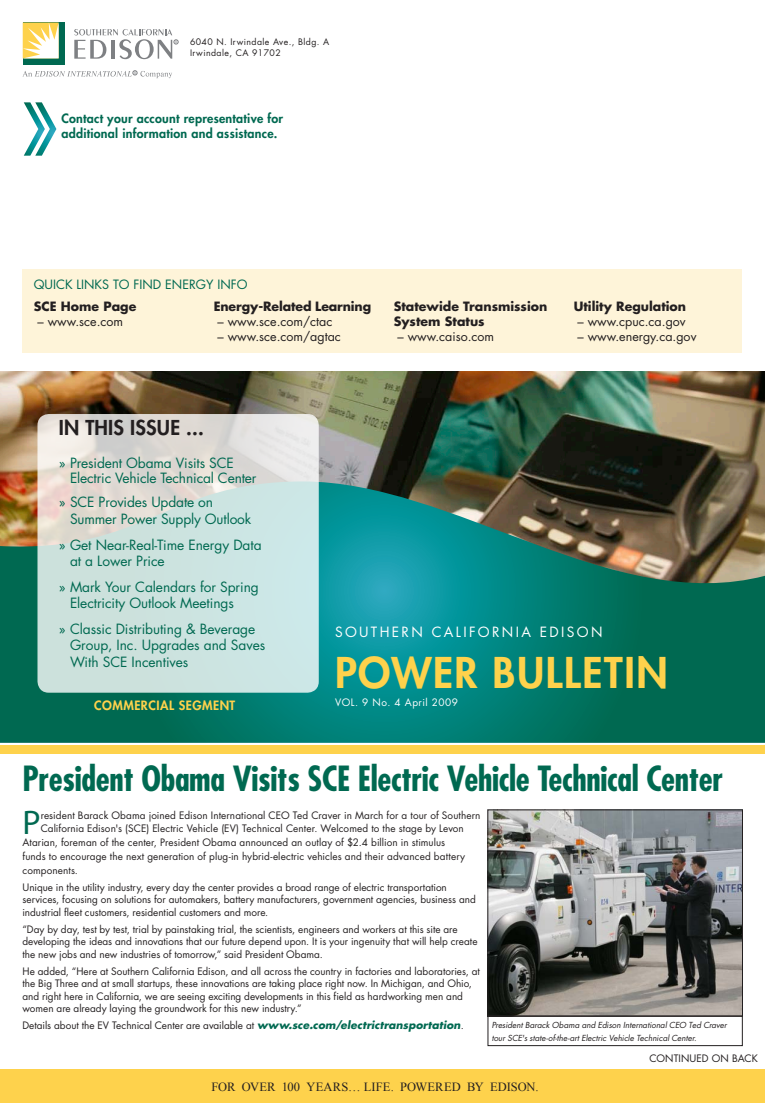
<style>
.page{position:relative;width:765px;height:1103px;background:#fff}
.page>*{position:absolute;margin:0;border:0;box-sizing:border-box;transform-origin:0 0}
.t1{font:800 41.25px "Futura Std";letter-spacing:.04em;color:#fed24c}
.t2{font:34.25px "Myriad Pro";color:#006951}
.t3{font:700 condensed 33.75px "Futura Std";letter-spacing:-.01em;color:#006951}
.t4{font:800 20px "Futura Std";letter-spacing:.01em;color:#231f20}
.t5{font:13.75px/16.5px "Futura Std";letter-spacing:-.005em;color:#006951}
.t6{font:13.75px "Futura Std";letter-spacing:.17em;color:#fff}
.t7{font:12.5px "Futura Std";color:#231f20}
.t8{font:700 12.5px/15px "Futura Std";color:#231f20}
.t9{font:800 12.5px/15px "Futura Std";letter-spacing:.02em;color:#006951}
.t10{font:12.5px "Times New Roman";color:#231f20}
.t11{font:12.5px "Futura Std";color:#006951}
.t12{font:800 12.5px "Futura Std";letter-spacing:.04em;color:#fed24c}
.t13{font:10px/12.5px "Futura Std";color:#231f20}
.t14{font:10px "Futura Std";letter-spacing:.05em;color:#fff}
.t15{font:8.75px/11.2px "Futura Std";letter-spacing:.05em;color:#231f20}
.t16{font:italic 8.12px/12.5px "Futura Std";color:#231f20}
.s1{font-weight:700;font-style:italic;font-size:10.62px;color:#006951}
</style>
<div class="page">
<div style="left:0;top:745px;width:765px;height:9px;background:#fed24c"></div>
<div style="left:23px;top:23px;width:42px;height:42px;background:#006951"></div>
<svg style="left:22px;top:71px;width:150px;height:7px"></svg>
<svg style="left:74px;top:29px;width:104px;height:30px"></svg>
<svg style="left:23px;top:23px;width:36px;height:35px"></svg>
<div style="left:0;top:1069px;width:765px;height:33px;background:#fed24c"></div>
<svg style="left:24px;top:102px;width:32px;height:54px"></svg>
<img style="left:0;top:371px;width:765px;height:110px">
<div style="left:22px;top:270px;width:720px;height:83px;background:#fef4d9"></div>
<svg style="left:0;top:481px;width:765px;height:261px;background:#187668"></svg>
<svg style="left:38px;top:414px;width:281px;height:278px;background:#d3e1dd"></svg>
<img style="left:490px;top:811px;width:251px;height:203px">
<div style="left:488px;top:809px;width:255px;height:207px;border:1px solid #231f20"></div>
<div style="left:488px;top:1016px;width:254px;height:29px;border:1px solid #231f20"></div>
<p class="t15" style="left:190px;top:36px;width:141px">6040 N. Irwindale Ave., Bldg. A<br>Irwindale, CA 91702</p>
<p class="t9" style="left:61px;top:111px;width:223px">Contact your account representative for additional information and assistance.</p>
<p class="t11" style="left:34px;top:276px;width:215px">QUICK LINKS TO FIND ENERGY INFO</p>
<p class="t8" style="left:34px;top:298px;width:104px">SCE Home Page</p>
<p class="t7" style="left:38px;top:313px;width:87px">– www.sce.com</p>
<p class="t8" style="left:214px;top:298px;width:159px">Energy-Related Learning</p>
<p class="t7" style="left:218px;top:313px;width:116px">– www.sce.com/ctac</p>
<p class="t7" style="left:218px;top:328px;width:125px">– www.sce.com/agtac</p>
<p class="t8" style="left:394px;top:298px;width:155px">Statewide Transmission<br>System Status</p>
<p class="t7" style="left:398px;top:328px;width:98px">– www.caiso.com</p>
<p class="t8" style="left:574px;top:298px;width:114px">Utility Regulation</p>
<p class="t7" style="left:578px;top:313px;width:110px">– www.cpuc.ca.gov</p>
<p class="t7" style="left:578px;top:328px;width:120px">– www.energy.ca.gov</p>
<h3 class="t4" style="left:59px;top:415px;width:147px">in This Issue ...</h3>
<h3 class="t5" style="left:70px;top:456px;width:188px;line-height:15px;text-indent:-11px">» President Obama Visits SCE<br>Electric Vehicle Technical Center</h3>
<h3 class="t5" style="left:70px;top:494px;width:183px;text-indent:-11px">» SCE Provides Update on<br>Summer Power Supply Outlook</h3>
<h3 class="t5" style="left:70px;top:536px;width:193px;text-indent:-11px">» Get Near-Real-Time Energy Data at a Lower Price</h3>
<h3 class="t5" style="left:70px;top:578px;width:190px;text-indent:-11px">» Mark Your Calendars for Spring<br>Electricity Outlook Meetings</h3>
<h3 class="t5" style="left:70px;top:620px;width:197px;text-indent:-11px">» Classic Distributing &amp; Beverage<br>Group, Inc. Upgrades and Saves<br>With SCE Incentives</h3>
<p class="t12" style="left:94px;top:697px;width:48px">commerci</p>
<p class="t12" style="left:160px;top:697px;width:77px">al sEGMENT</p>
<h3 class="t6" style="left:335px;top:623px;width:269px">SOUTHERN CALIFORNIA EDISON</h3>
<h1 class="t1" style="left:335px;top:647px;width:334px">POWER BULLETIN</h1>
<p class="t14" style="left:335px;top:696px;width:125px">VOL. 9 No. 4 April 2009</p>
<h3 class="t3" style="left:22px;top:757px;width:702px">President Obama Visits SCE Electric Vehicle Technical Center</h3>
<h2 class="t2" style="left:22px;top:801px;width:20px">P</h2>
<p class="t13" style="left:41px;top:808px;width:441px">resident Barack Obama joined Edison International CEO Ted Craver in March for a tour of Southern</p>
<p class="t13" style="left:41px;top:822px;width:425px">California Edison's (SCE) Electric Vehicle (EV) Technical Center. Welcomed to the stage by Levon</p>
<p class="t13" style="left:23px;top:836px;width:424px">Atarian, foreman of the center, President Obama announced an outlay of $2.4 billion in stimulus</p>
<p class="t13" style="left:23px;top:850px;width:444px">funds to encourage the next generation of plug-in hybrid-electric vehicles and their advanced battery</p>
<p class="t13" style="left:23px;top:863px;width:57px">components.</p>
<p class="t13" style="left:23px;top:880px;width:455px">Unique in the utility industry, every day the center provides a broad range of electric transportation services, focusing on solutions for automakers, battery manufacturers, government agencies, business and industrial fleet customers, residential customers and more.</p>
<p class="t13" style="left:23px;top:922px;width:457px">“Day by day, test by test, trial by painstaking trial, the scientists, engineers and workers at this site are developing the ideas and innovations that our future depend upon. It is your ingenuity that will help create the new jobs and new industries of tomorrow,” said President Obama.</p>
<p class="t13" style="left:23px;top:964px;width:459px">He added, “Here at Southern California Edison, and all across the country in factories and laboratories, at the Big Three and at small startups, these innovations are taking place right now. In Michigan, and Ohio, and right here in California, we are seeing exciting developments in this field as hardworking men and women are already laying the groundwork for this new industry.”</p>
<p class="t13" style="left:23px;top:1019px;width:443px">Details about the EV Technical Center are available at <span class="s1">www.sce.com/electrictransportation</span>.</p>
<p class="t16" style="left:492px;top:1018px;width:237px">President Barack Obama and Edison International CEO Ted Craver tour SCE's state-of-the-art Electric Vehicle Technical Center.</p>
<p class="t10" style="left:211px;top:1078px;width:329px">FOR OVER 100 YEARS… LIFE. POWERED BY EDISON.</p>
<p class="t13" style="left:649px;top:1052px;width:110px">CONTINUED ON BACK</p>
</div>
